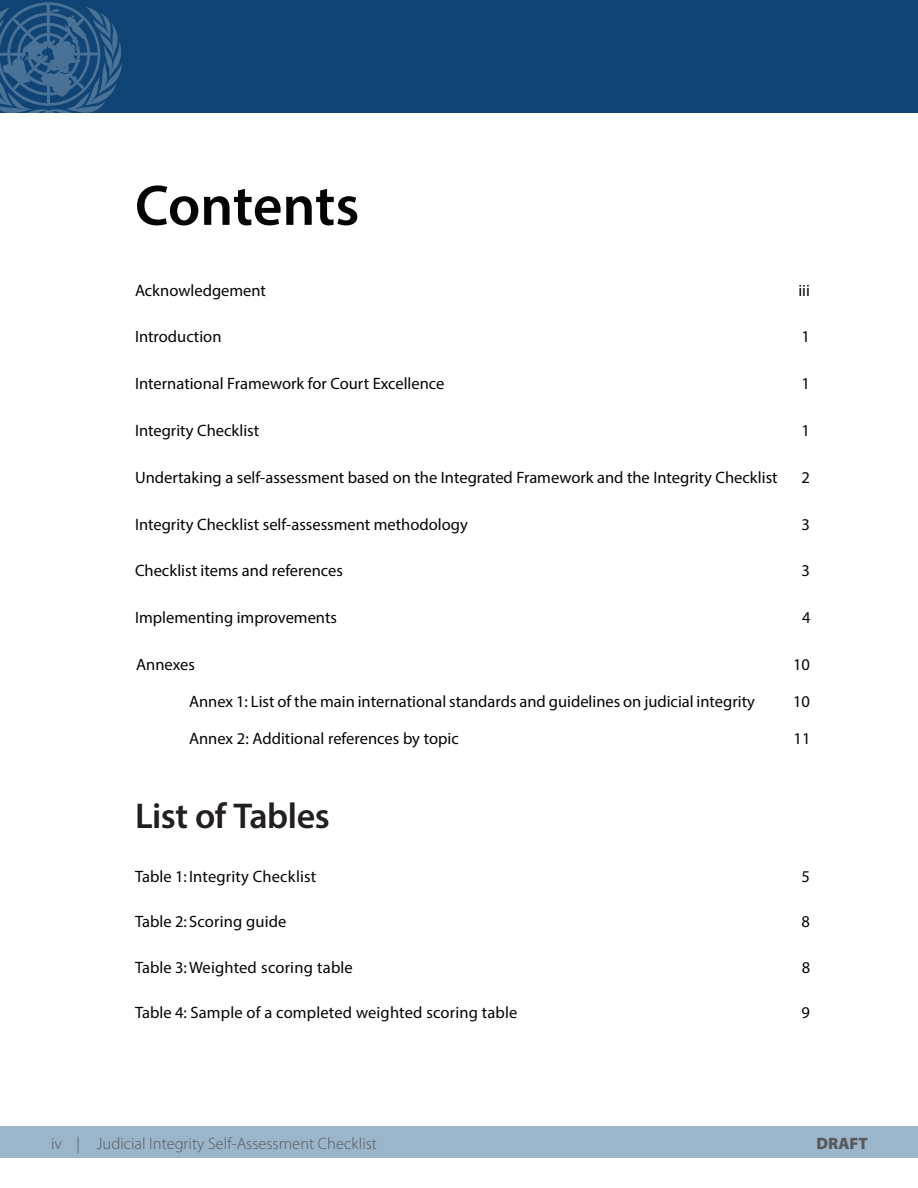
<style>
.page{position:relative;width:918px;height:1188px;background:#fff}
.page>*{position:absolute;margin:0;border:0;box-sizing:border-box;transform-origin:0 0}
._1a_Section_Headline{font:600 57.6px "Myriad Pro";letter-spacing:-.005em;color:#040503}
._1a_Section_Headline-2{font:600 36px "Myriad Pro";letter-spacing:-.015em;color:#231f20}
.TOC_title{font:16.5px "Myriad Pro";color:#040503}
.t1{font:300 16.5px "Myriad Pro";color:#58595b}
.t2{font:900 16.5px "Myriad Pro";color:#58595b}
</style>
<div class="page">
<div style="left:0;top:1126px;width:918px;height:32px;background:#9bb5cb"></div>
<div style="left:0;top:0;width:918px;height:112px;background:#0f4475"></div>
<div style="left:0;top:1px;width:130px;height:112px;background:#0f4475"></div>
<svg style="left:0;top:2px;width:122px;height:111px"></svg>
<p class="_1a_Section_Headline" style="left:135px;top:169px;width:226px">Contents</p>
<p class="TOC_title" style="left:135px;top:280px;width:133px">Acknowledgement</p>
<p class="TOC_title" style="left:798px;top:280px;width:13px">iii</p>
<p class="TOC_title" style="left:135px;top:327px;width:88px">Introduction</p>
<p class="TOC_title" style="left:802px;top:327px;width:10px">1</p>
<p class="TOC_title" style="left:135px;top:374px;width:311px">International Framework for Court Excellence</p>
<p class="TOC_title" style="left:802px;top:374px;width:10px">1</p>
<p class="TOC_title" style="left:135px;top:420px;width:126px">Integrity Checklist</p>
<p class="TOC_title" style="left:802px;top:420px;width:10px">1</p>
<p class="TOC_title" style="left:135px;top:467px;width:644px">Undertaking a self-assessment based on the Integrated Framework and the Integrity Checklist</p>
<p class="TOC_title" style="left:802px;top:467px;width:10px">2</p>
<p class="TOC_title" style="left:135px;top:514px;width:334px">Integrity Checklist self-assessment methodology</p>
<p class="TOC_title" style="left:802px;top:514px;width:10px">3</p>
<p class="TOC_title" style="left:135px;top:561px;width:209px">Checklist items and references</p>
<p class="TOC_title" style="left:802px;top:561px;width:10px">3</p>
<p class="TOC_title" style="left:135px;top:608px;width:204px">Implementing improvements</p>
<p class="TOC_title" style="left:802px;top:608px;width:10px">4</p>
<p class="TOC_title" style="left:136px;top:654px;width:60px">Annexes</p>
<p class="TOC_title" style="left:793px;top:654px;width:18px">10</p>
<p class="TOC_title" style="left:189px;top:691px;width:568px">Annex 1: List of the main international standards and guidelines on judicial integrity</p>
<p class="TOC_title" style="left:793px;top:691px;width:18px">10</p>
<p class="TOC_title" style="left:189px;top:728px;width:271px">Annex 2: Additional references by topic</p>
<p class="TOC_title" style="left:794px;top:728px;width:18px">11</p>
<p class="_1a_Section_Headline-2" style="left:135px;top:793px;width:196px">List of Tables</p>
<p class="TOC_title" style="left:135px;top:866px;width:183px">Table 1: Integrity Checklist</p>
<p class="TOC_title" style="left:802px;top:866px;width:10px">5</p>
<p class="TOC_title" style="left:135px;top:912px;width:153px">Table 2:Scoring guide</p>
<p class="TOC_title" style="left:802px;top:912px;width:10px">8</p>
<p class="TOC_title" style="left:135px;top:957px;width:219px">Table 3:Weighted scoring table</p>
<p class="TOC_title" style="left:802px;top:957px;width:10px">8</p>
<p class="TOC_title" style="left:135px;top:1002px;width:384px">Table 4: Sample of a completed weighted scoring table</p>
<p class="TOC_title" style="left:802px;top:1002px;width:10px">9</p>
<p class="t1" style="left:51px;top:1135px;width:328px">iv | Judicial Integrity Self-Assessment Checklist</p>
<p class="t2" style="left:816px;top:1134px;width:53px">DRAFT</p>
</div>
